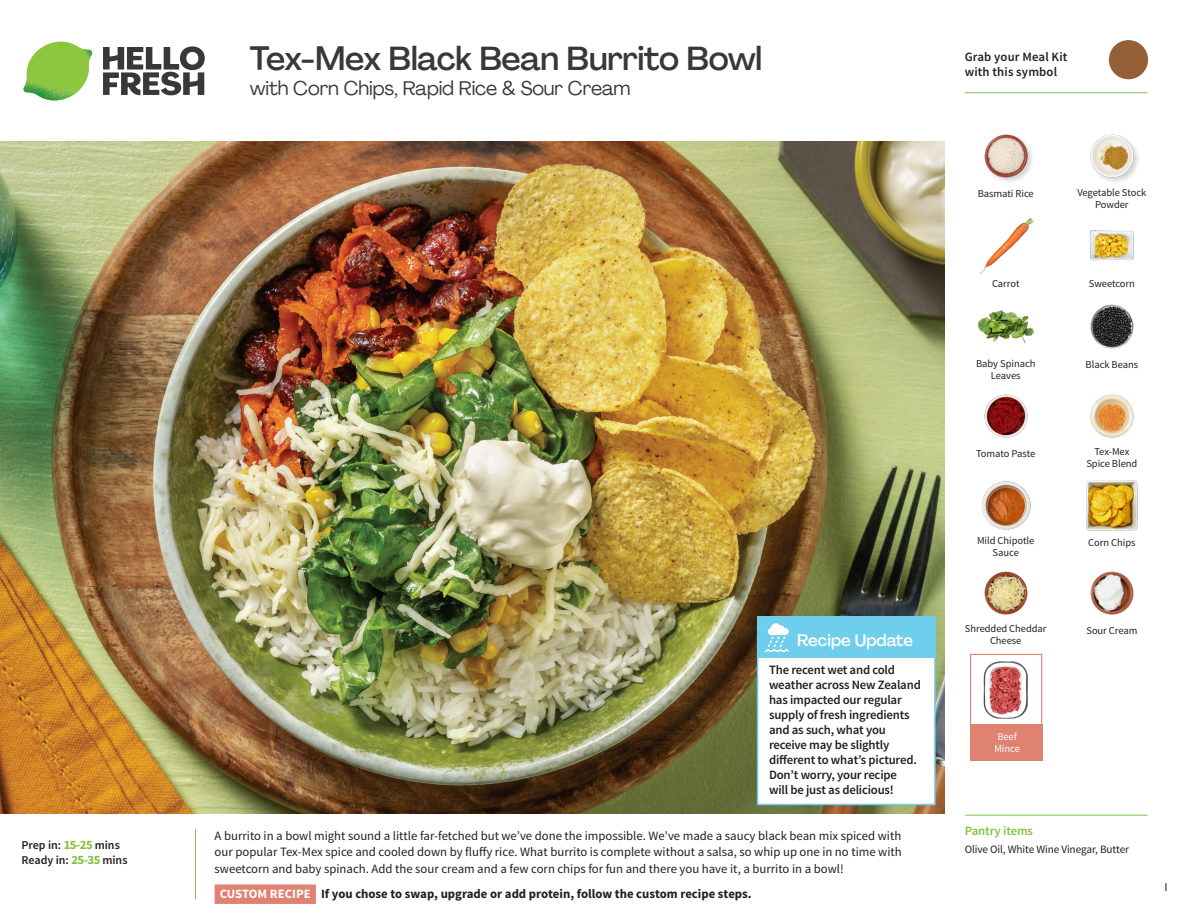
<style>
.page{position:relative;width:1188px;height:918px;background:#fff}
.page>*{position:absolute;margin:0;border:0;box-sizing:border-box;transform-origin:0 0}
._15_Titel_UK{font:500 33px "Agrandir";letter-spacing:-.015em;color:#383839}
._15_Titel_UK-2{font:19.5px "Agrandir";letter-spacing:-.01em;color:#383839}
.t1{font:500 16.5px "Agrandir";color:#fff}
.Step_6_Text_AU{font:12.75px/16.5px "Source Sans Pro";color:#231f20;text-align:justify}
.t2{font:600 12.75px/15px "Source Sans Pro";letter-spacing:-.015em;color:#231f20}
.Step_6_Text_AU-2{font:700 12.75px "Source Sans Pro";color:#231f20}
.t3{font:600 12.75px/15px "Source Sans Pro";letter-spacing:.01em;color:#231f20}
._04_Headers_Front{font:600 12.75px "Source Sans Pro";letter-spacing:-.01em;color:#81c340}
._04_Intro{font:600 12px "Source Sans Pro";color:#231f20}
.t4{font:12px "Source Sans Pro";color:#231f20}
._05_Pantry{font:11.25px "Source Sans Pro";letter-spacing:-.01em;color:#231f20}
._18_FRONT_ingredient{font:10.5px/12px "Source Sans Pro";letter-spacing:-.005em;color:#231f20;text-align:center}
._18_FRONT_ingredient-2{font:10.5px/12px "Source Sans Pro";letter-spacing:-.005em;color:#fff}
.s1{font-weight:700;font-size:12.75px;color:#81c340}
.s2{color:#fff}
</style>
<div class="page">
<svg style="left:103px;top:46px;width:102px;height:49px"></svg>
<img style="left:23px;top:42px;width:69px;height:59px">
<img style="left:0;top:142px;width:945px;height:672px">
<div style="left:215px;top:884px;width:101px;height:20px;background:#df8272"></div>
<div style="left:970px;top:654px;width:72px;height:72px;border:1px solid #df8272"></div>
<div style="left:970px;top:724px;width:72px;height:37px;background:#df8272"></div>
<img style="left:983px;top:661px;width:45px;height:58px">
<img style="left:1090px;top:304px;width:44px;height:45px">
<img style="left:1090px;top:394px;width:44px;height:44px">
<img style="left:984px;top:394px;width:44px;height:44px">
<img style="left:981px;top:481px;width:50px;height:49px">
<img style="left:1090px;top:571px;width:44px;height:44px">
<img style="left:984px;top:571px;width:44px;height:44px">
<img style="left:977px;top:310px;width:57px;height:33px">
<img style="left:979px;top:218px;width:55px;height:56px">
<img style="left:1089px;top:230px;width:46px;height:31px">
<img style="left:984px;top:134px;width:48px;height:48px">
<img style="left:1090px;top:134px;width:48px;height:48px">
<img style="left:1086px;top:480px;width:51px;height:51px">
<div style="left:757px;top:625px;width:179px;height:180px;background:#fff;border:2px solid #6eceeb"></div>
<div style="left:757px;top:617px;width:179px;height:41px;background:#6eceeb"></div>
<svg style="left:765px;top:623px;width:24px;height:29px"></svg>
<hr style="left:965px;top:815px;width:183px;height:1px;background:#81c340">
<svg style="left:1091px;top:40px;width:58px;height:54px"></svg>
<hr style="left:965px;top:92px;width:183px;height:1px;background:#81c340">
<p class="_04_Intro" style="left:21px;top:837px;width:100px">Prep in: <span class="s1">15-25</span> mins</p>
<p class="_04_Intro" style="left:21px;top:852px;width:108px">Ready in: <span class="s1">25-35</span> mins</p>
<p class="_15_Titel_UK" style="left:250px;top:38px;width:514px">Tex-Mex Black Bean Burrito Bowl</p>
<p class="_15_Titel_UK-2" style="left:250px;top:76px;width:382px">with Corn Chips, Rapid Rice &amp; Sour Cream</p>
<p class="t1" style="left:797px;top:630px;width:117px">Recipe Update</p>
<p class="t2" style="left:769px;top:662px;width:153px">The recent wet and cold weather across New Zealand has impacted our regular supply of fresh ingredients and as such, what you receive may be slightly different to what’s pictured.<br>Don’t worry, your recipe<br>will be just as delicious!</p>
<p class="Step_6_Text_AU" style="left:215px;top:828px;width:689px">A burrito in a bowl might sound a little far-fetched but we’ve done the impossible. We've made a saucy black bean mix spiced with our popular Tex-Mex spice and cooled down by fluffy rice. What burrito is complete without a salsa, so whip up one in no time with sweetcorn and baby spinach. Add the sour cream and a few corn chips for fun and there you have it, a burrito in a bowl!</p>
<p class="Step_6_Text_AU-2" style="left:220px;top:886px;width:533px"><span class="s2">CUSTOM RECIPE</span> If you chose to swap, upgrade or add protein, follow the custom recipe steps.</p>
<p class="t3" style="left:965px;top:50px;width:104px">Grab your Meal Kit with this symbol</p>
<p class="_18_FRONT_ingredient" style="left:978px;top:188px;width:58px">Basmati Rice</p>
<p class="_18_FRONT_ingredient" style="left:992px;top:277px;width:29px">Carrot</p>
<p class="_18_FRONT_ingredient" style="left:1077px;top:186px;width:71px">Vegetable Stock<br>Powder</p>
<p class="_18_FRONT_ingredient" style="left:1089px;top:277px;width:48px">Sweetcorn</p>
<p class="_18_FRONT_ingredient" style="left:976px;top:358px;width:61px">Baby Spinach</p>
<p class="_18_FRONT_ingredient" style="left:1086px;top:358px;width:54px">Black Beans</p>
<p class="_18_FRONT_ingredient" style="left:991px;top:370px;width:31px">Leaves</p>
<p class="_18_FRONT_ingredient" style="left:976px;top:448px;width:61px">Tomato Paste</p>
<p class="_18_FRONT_ingredient" style="left:1086px;top:446px;width:52px">Tex-Mex<br>Spice Blend</p>
<p class="_18_FRONT_ingredient" style="left:977px;top:535px;width:59px">Mild Chipotle</p>
<p class="_18_FRONT_ingredient" style="left:1088px;top:536px;width:49px">Corn Chips</p>
<p class="_18_FRONT_ingredient" style="left:993px;top:547px;width:28px">Sauce</p>
<p class="_18_FRONT_ingredient" style="left:965px;top:623px;width:83px">Shredded Cheddar</p>
<p class="_18_FRONT_ingredient" style="left:1086px;top:625px;width:52px">Sour Cream</p>
<p class="_18_FRONT_ingredient" style="left:990px;top:635px;width:33px">Cheese</p>
<p class="_18_FRONT_ingredient-2" style="left:994px;top:730px;width:27px">Beef<br>Mince</p>
<p class="_04_Headers_Front" style="left:965px;top:822px;width:70px">Pantry items</p>
<p class="_05_Pantry" style="left:965px;top:842px;width:166px">Olive Oil, White Wine Vinegar, Butter</p>
<p class="t4" style="left:1165px;top:879px;width:5px">I</p>
</div>
